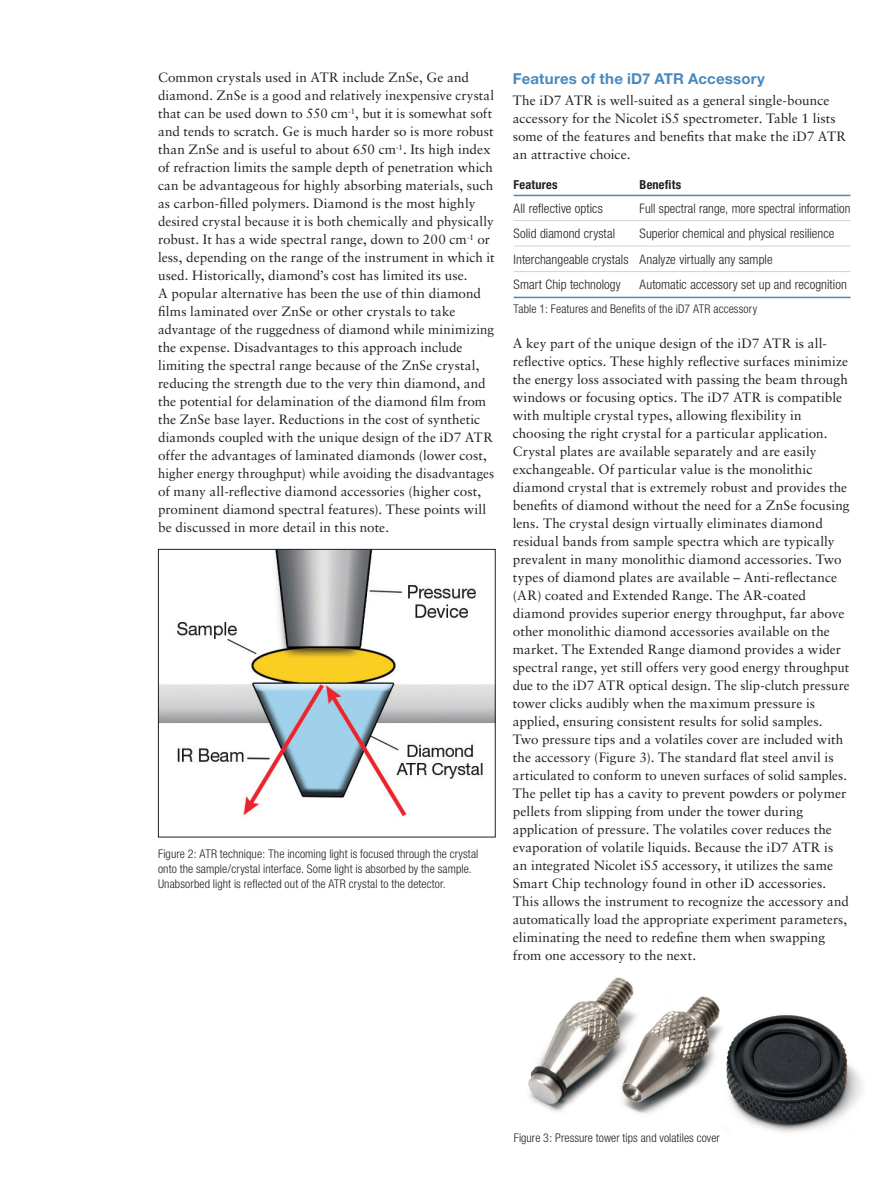
<style>
.page{position:relative;width:891px;height:1188px;background:#fff}
.page>*{position:absolute;margin:0;border:0;box-sizing:border-box;transform-origin:0 0}
.t1{font:700 15px "Helvetica Neue";letter-spacing:.01em;color:#4a89be}
.t2{font:13.5px/18px "Sabon";letter-spacing:.005em;color:#231f20}
.t3{font:300 condensed 13.2px/25.5px "Helvetica Neue";letter-spacing:.005em;color:#231f20}
.t4{font:700 condensed 12.3px "Helvetica Neue";letter-spacing:.015em;color:#231f20}
.t5{font:300 condensed 12px/15px "Helvetica Neue";letter-spacing:.01em;color:#231f20}
</style>
<div class="page">
<hr style="left:514px;top:195px;width:336px;height:1px;background:#4a89be">
<hr style="left:514px;top:220px;width:336px;height:1px;background:#d1d2d4">
<hr style="left:514px;top:246px;width:336px;height:1px;background:#d1d2d4">
<hr style="left:514px;top:271px;width:336px;height:1px;background:#d1d2d4">
<hr style="left:514px;top:297px;width:336px;height:1px;background:#4a89be">
<img style="left:528px;top:977px;width:335px;height:156px">
<img style="left:160px;top:551px;width:334px;height:266px">
<div style="left:158px;top:549px;width:338px;height:288px;border:1px solid #231f20"></div>
<p class="t2" style="left:158px;top:69px;width:338px">Common crystals used in ATR include ZnSe, Ge and diamond. ZnSe is a good and relatively inexpensive crystal that can be used down to 550 cm<sup>-1</sup>, but it is somewhat soft and tends to scratch. Ge is much harder so is more robust than ZnSe and is useful to about 650 cm<sup>-1</sup>. Its high index of refraction limits the sample depth of penetration which can be advantageous for highly absorbing materials, such as carbon-filled polymers. Diamond is the most highly desired crystal because it is both chemically and physically robust. It has a wide spectral range, down to 200 cm<sup>-1</sup> or less, depending on the range of the instrument in which it used. Historically, diamond’s cost has limited its use.<br>A popular alternative has been the use of thin diamond films laminated over ZnSe or other crystals to take advantage of the ruggedness of diamond while minimizing the expense. Disadvantages to this approach include limiting the spectral range because of the ZnSe crystal, reducing the strength due to the very thin diamond, and the potential for delamination of the diamond film from the ZnSe base layer. Reductions in the cost of synthetic diamonds coupled with the unique design of the iD7 ATR offer the advantages of laminated diamonds (lower cost, higher energy throughput) while avoiding the disadvantages of many all-reflective diamond accessories (higher cost, prominent diamond spectral features). These points will be discussed in more detail in this note.</p>
<p class="t1" style="left:513px;top:69px;width:254px">Features of the iD7 ATR Accessory</p>
<p class="t2" style="left:513px;top:91px;width:335px">The iD7 ATR is well-suited as a general single-bounce accessory for the Nicolet iS5 spectrometer. Table 1 lists some of the features and benefits that make the iD7 ATR an attractive choice.</p>
<p class="t4" style="left:514px;top:177px;width:45px">Features</p>
<p class="t4" style="left:640px;top:177px;width:43px">Benefits</p>
<p class="t3" style="left:514px;top:195px;width:91px">All reflective optics</p>
<p class="t3" style="left:640px;top:195px;width:212px">Full spectral range, more spectral information</p>
<p class="t3" style="left:514px;top:221px;width:103px">Solid diamond crystal</p>
<p class="t3" style="left:514px;top:221px;width:322px;text-indent:126px">Superior chemical and physical resilience<br>Interchangeable crystals Analyze virtually any sample<br>Smart Chip technology</p>
<p class="t3" style="left:640px;top:272px;width:209px">Automatic accessory set up and recognition</p>
<p class="t5" style="left:514px;top:301px;width:245px">Table 1: Features and Benefits of the iD7 ATR accessory</p>
<p class="t2" style="left:513px;top:334px;width:338px">A key part of the unique design of the iD7 ATR is all&shy;reflective optics. These highly reflective surfaces minimize the energy loss associated with passing the beam through windows or focusing optics. The iD7 ATR is compatible with multiple crystal types, allowing flexibility in choosing the right crystal for a particular application.<br>Crystal plates are available separately and are easily exchangeable. Of particular value is the monolithic diamond crystal that is extremely robust and provides the benefits of diamond without the need for a ZnSe focusing lens. The crystal design virtually eliminates diamond residual bands from sample spectra which are typically prevalent in many monolithic diamond accessories. Two types of diamond plates are available – Anti-reflectance (AR) coated and Extended Range. The AR-coated diamond provides superior energy throughput, far above other monolithic diamond accessories available on the market. The Extended Range diamond provides a wider spectral range, yet still offers very good energy throughput due to the iD7 ATR optical design. The slip-clutch pressure tower clicks audibly when the maximum pressure is applied, ensuring consistent results for solid samples.<br>Two pressure tips and a volatiles cover are included with the accessory (Figure 3). The standard flat steel anvil is articulated to conform to uneven surfaces of solid samples.<br>The pellet tip has a cavity to prevent powders or polymer pellets from slipping from under the tower during application of pressure. The volatiles cover reduces the evaporation of volatile liquids. Because the iD7 ATR is an integrated Nicolet iS5 accessory, it utilizes the same Smart Chip technology found in other iD accessories.<br>This allows the instrument to recognize the accessory and automatically load the appropriate experiment parameters, eliminating the need to redefine them when swapping from one accessory to the next.</p>
<p class="t5" style="left:158px;top:846px;width:322px">Figure 2: ATR technique: The incoming light is focused through the crystal onto the sample/crystal interface. Some light is absorbed by the sample.<br>Unabsorbed light is reflected out of the ATR crystal to the detector.</p>
<p class="t5" style="left:514px;top:1130px;width:208px">Figure 3: Pressure tower tips and volatiles cover</p>
</div>
